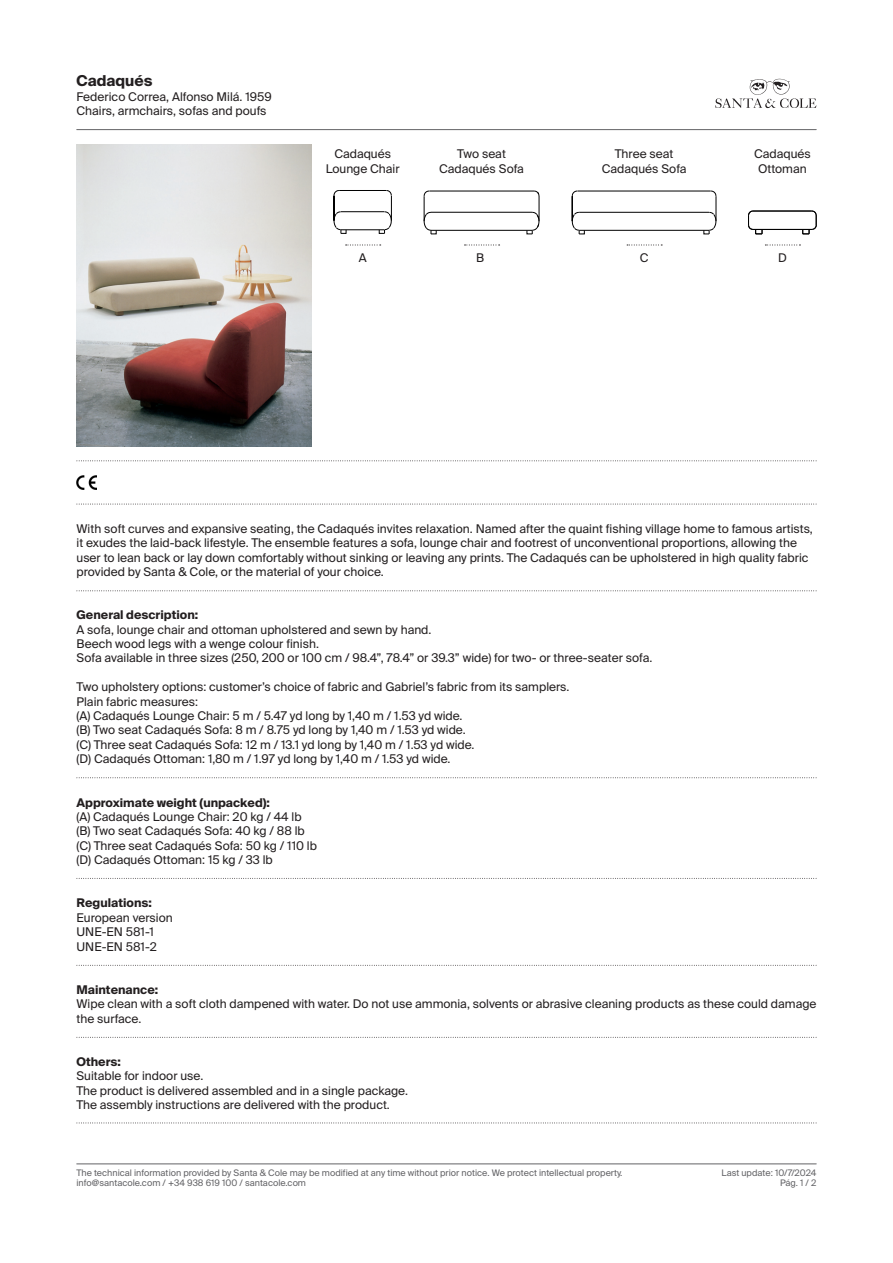
<style>
.page{position:relative;width:893px;height:1263px;background:#fff}
.page>*{position:absolute;margin:0;border:0;box-sizing:border-box;transform-origin:0 0}
.t1{font:700 15px "Suisse Intl";color:#231f20}
.t2{font:12px/14.4px "Suisse Intl";color:#231f20}
.t3{font:9px "Suisse Intl";color:#636366}
.s1{font-weight:700}
</style>
<div class="page">
<svg style="left:715px;top:79px;width:101px;height:29px"></svg>
<hr style="left:77px;top:129px;width:739px;height:1px;background:#636366">
<hr style="left:77px;top:1163px;width:739px;height:1px;background:#636366">
<svg style="left:77px;top:460px;width:740px;height:1px"></svg>
<svg style="left:77px;top:504px;width:740px;height:1px"></svg>
<svg style="left:77px;top:590px;width:740px;height:1px"></svg>
<svg style="left:77px;top:777px;width:740px;height:1px"></svg>
<svg style="left:77px;top:878px;width:740px;height:1px"></svg>
<img style="left:77px;top:475px;width:19px;height:14px">
<img style="left:77px;top:144px;width:234px;height:302px">
<hr style="left:577px;top:191px;width:134px;height:1px;background:#000">
<hr style="left:579px;top:230px;width:130px;height:1px;background:#000">
<hr style="left:579px;top:212px;width:130px;height:1px;background:#000">
<svg style="left:703px;top:191px;width:14px;height:43px"></svg>
<svg style="left:572px;top:191px;width:13px;height:43px"></svg>
<svg style="left:748px;top:211px;width:69px;height:23px"></svg>
<hr style="left:339px;top:190px;width:47px;height:1px;background:#000">
<hr style="left:341px;top:230px;width:43px;height:1px;background:#000">
<hr style="left:341px;top:211px;width:43px;height:1px;background:#000">
<svg style="left:379px;top:190px;width:13px;height:44px"></svg>
<svg style="left:334px;top:190px;width:12px;height:44px"></svg>
<hr style="left:429px;top:191px;width:105px;height:1px;background:#000">
<hr style="left:431px;top:230px;width:101px;height:1px;background:#000">
<hr style="left:431px;top:212px;width:101px;height:1px;background:#000">
<svg style="left:424px;top:191px;width:12px;height:43px"></svg>
<svg style="left:527px;top:191px;width:13px;height:43px"></svg>
<svg style="left:346px;top:245px;width:35px;height:1px"></svg>
<svg style="left:464px;top:245px;width:36px;height:1px"></svg>
<svg style="left:627px;top:245px;width:35px;height:1px"></svg>
<svg style="left:765px;top:245px;width:35px;height:1px"></svg>
<svg style="left:77px;top:1037px;width:740px;height:1px"></svg>
<svg style="left:77px;top:1122px;width:740px;height:1px"></svg>
<svg style="left:77px;top:965px;width:740px;height:1px"></svg>
<p class="t1" style="left:77px;top:72px;width:77px">Cadaqués</p>
<p class="t2" style="left:77px;top:89px;width:197px">Federico Correa, Alfonso Milá. 1959<br>Chairs, armchairs, sofas and poufs</p>
<p class="t2" style="left:326px;top:147px;width:76px;text-align:center">Cadaqués<br>Lounge Chair</p>
<p class="t2" style="left:754px;top:147px;width:58px;text-align:center">Cadaqués<br>Ottoman</p>
<p class="t2" style="left:439px;top:147px;width:86px;text-align:center">Two seat<br>Cadaqués Sofa</p>
<p class="t2" style="left:602px;top:147px;width:86px;text-align:center">Three seat<br>Cadaqués Sofa</p>
<p class="t2" style="left:359px;top:251px;width:9px">A</p>
<p class="t2" style="left:476px;top:251px;width:10px">B</p>
<p class="t2" style="left:640px;top:251px;width:10px">C</p>
<p class="t2" style="left:778px;top:251px;width:10px">D</p>
<p class="t2" style="left:77px;top:521px;width:738px">With soft curves and expansive seating, the Cadaqués invites relaxation. Named after the quaint fishing village home to famous artists, it exudes the laid-back lifestyle. The ensemble features a sofa, lounge chair and footrest of unconventional proportions, allowing the user to lean back or lay down comfortably without sinking or leaving any prints. The Cadaqués can be upholstered in high quality fabric provided by Santa &amp; Cole, or the material of your choice.</p>
<p class="t2" style="left:77px;top:608px;width:356px"><span class="s1">General description:<br></span>A sofa, lounge chair and ottoman upholstered and sewn by hand.</p>
<p class="t2" style="left:77px;top:637px;width:244px">Beech wood legs with a wenge colour finish.</p>
<p class="t2" style="left:77px;top:651px;width:577px">Sofa available in three sizes (250, 200 or 100 cm / 98.4”, 78.4” or 39.3” wide) for two- or three-seater sofa.</p>
<p class="t2" style="left:77px;top:680px;width:494px">Two upholstery options: customer’s choice of fabric and Gabriel’s fabric from its samplers.</p>
<p class="t2" style="left:77px;top:694px;width:123px">Plain fabric measures:</p>
<p class="t2" style="left:77px;top:709px;width:388px">(A) Cadaqués Lounge Chair: 5 m / 5.47 yd long by 1,40 m / 1.53 yd wide.</p>
<p class="t2" style="left:77px;top:723px;width:391px">(B) Two seat Cadaqués Sofa: 8 m / 8.75 yd long by 1,40 m / 1.53 yd wide.</p>
<p class="t2" style="left:77px;top:737px;width:399px">(C) Three seat Cadaqués Sofa: 12 m / 13.1 yd long by 1,40 m / 1.53 yd wide.</p>
<p class="t2" style="left:77px;top:752px;width:375px">(D) Cadaqués Ottoman: 1,80 m / 1.97 yd long by 1,40 m / 1.53 yd wide.</p>
<p class="t2" style="left:77px;top:795px;width:227px"><span class="s1">Approximate weight (unpacked):<br></span>(A) Cadaqués Lounge Chair: 20 kg / 44 lb</p>
<p class="t2" style="left:77px;top:824px;width:230px">(B) Two seat Cadaqués Sofa: 40 kg / 88 lb</p>
<p class="t2" style="left:77px;top:838px;width:242px">(C) Three seat Cadaqués Sofa: 50 kg / 110 lb</p>
<p class="t2" style="left:77px;top:853px;width:198px">(D) Cadaqués Ottoman: 15 kg / 33 lb</p>
<p class="t2" style="left:77px;top:896px;width:98px"><span class="s1">Regulations:<br></span>European version<br>UNE-EN 581-1</p>
<p class="t2" style="left:77px;top:939px;width:82px">UNE-EN 581-2</p>
<p class="t2" style="left:77px;top:982px;width:741px"><span class="s1">Maintenance:<br></span>Wipe clean with a soft cloth dampened with water. Do not use ammonia, solvents or abrasive cleaning products as these could damage the surface.</p>
<p class="t2" style="left:77px;top:1054px;width:128px"><span class="s1">Others:<br></span>Suitable for indoor use.</p>
<p class="t2" style="left:77px;top:1083px;width:333px">The product is delivered assembled and in a single package.</p>
<p class="t2" style="left:77px;top:1097px;width:315px">The assembly instructions are delivered with the product.</p>
<p class="t3" style="left:77px;top:1167px;width:547px">The technical information provided by Santa &amp; Cole may be modified at any time without prior notice. We protect intellectual property.</p>
<p class="t3" style="left:721px;top:1167px;width:96px">Last update: 10/7/2024</p>
<p class="t3" style="left:77px;top:1178px;width:231px">info@santacole.com / +34 938 619 100 / santacole.com</p>
<p class="t3" style="left:780px;top:1178px;width:38px">Pág. 1 / 2</p>
</div>
